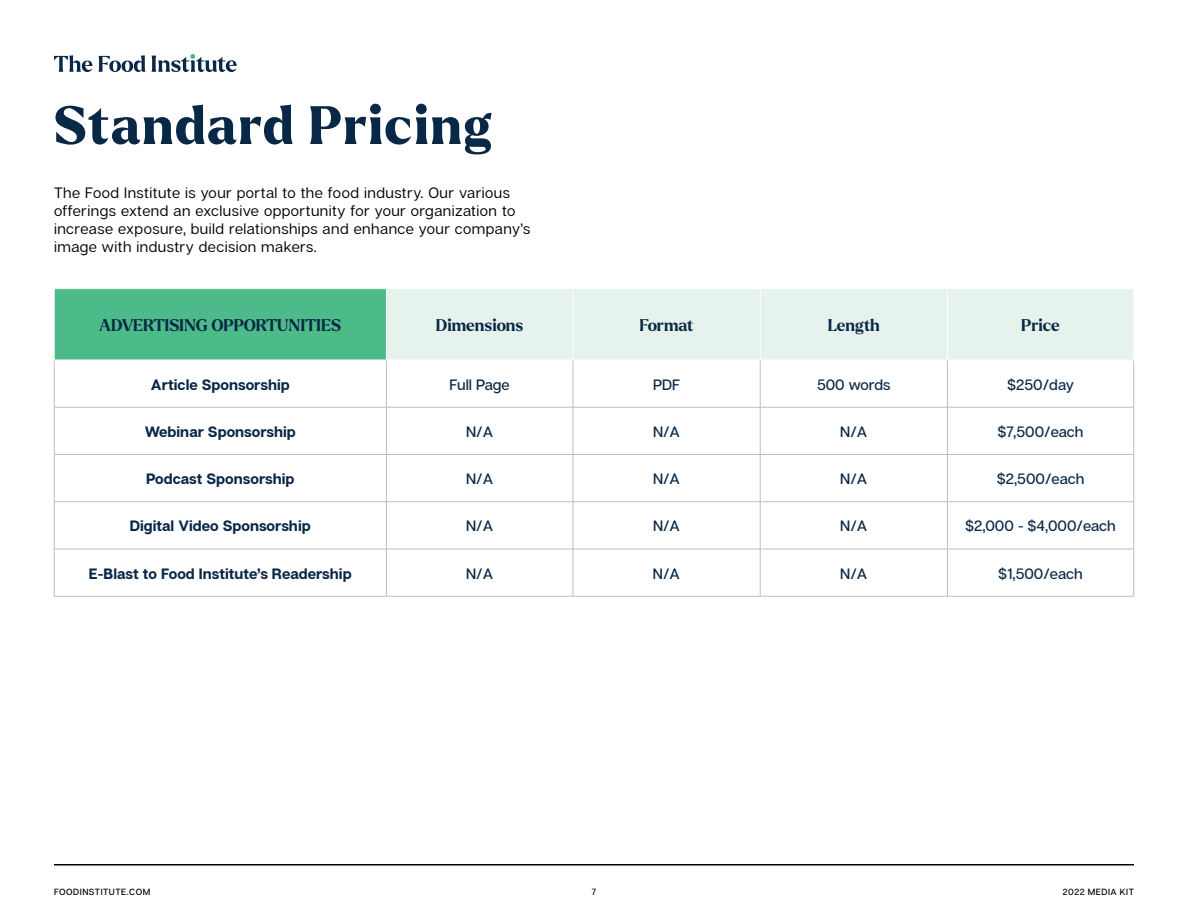
<style>
.page{position:relative;width:1188px;height:918px;background:#fff}
.page>*{position:absolute;margin:0;border:0;box-sizing:border-box;transform-origin:0 0}
.t1{font:800 52.5px "Larken";letter-spacing:.03em;color:#092746}
.t2{font:700 16.5px "Larken";color:#092746}
.t3{font:15px/18px "Articulat CF";letter-spacing:.03em;color:#000}
.t4{font:500 15px "Articulat CF";color:#092746}
.t5{font:700 15px "Articulat CF";color:#092746}
.t6{font:500 9px "Articulat CF";letter-spacing:.055em;color:#000}
</style>
<div class="page">
<hr style="left:54px;top:864px;width:1080px;height:2px;background:#000">
<svg style="left:54px;top:55px;width:38px;height:17px"></svg>
<svg style="left:98px;top:55px;width:47px;height:17px"></svg>
<svg style="left:152px;top:54px;width:85px;height:18px"></svg>
<div style="left:54px;top:289px;width:332px;height:71px;background:#4cbb89"></div>
<div style="left:387px;top:289px;width:746px;height:71px;background:#e5f3ec"></div>
<hr style="left:573px;top:360px;width:1px;height:47px;background:#bcbdbf">
<hr style="left:760px;top:360px;width:1px;height:47px;background:#bcbdbf">
<hr style="left:947px;top:360px;width:1px;height:47px;background:#bcbdbf">
<hr style="left:1134px;top:360px;width:1px;height:47px;background:#bcbdbf">
<hr style="left:386px;top:407px;width:187px;height:1px;background:#bcbdbf">
<hr style="left:386px;top:407px;width:1px;height:47px;background:#bcbdbf">
<hr style="left:573px;top:407px;width:187px;height:1px;background:#bcbdbf">
<hr style="left:573px;top:407px;width:1px;height:47px;background:#bcbdbf">
<hr style="left:760px;top:407px;width:187px;height:1px;background:#bcbdbf">
<hr style="left:760px;top:407px;width:1px;height:47px;background:#bcbdbf">
<hr style="left:947px;top:407px;width:187px;height:1px;background:#bcbdbf">
<hr style="left:947px;top:407px;width:1px;height:47px;background:#bcbdbf">
<hr style="left:1134px;top:407px;width:1px;height:47px;background:#bcbdbf">
<hr style="left:54px;top:454px;width:332px;height:1px;background:#bcbdbf">
<hr style="left:386px;top:454px;width:187px;height:1px;background:#bcbdbf">
<hr style="left:386px;top:455px;width:1px;height:47px;background:#bcbdbf">
<hr style="left:573px;top:454px;width:187px;height:1px;background:#bcbdbf">
<hr style="left:573px;top:455px;width:1px;height:47px;background:#bcbdbf">
<hr style="left:760px;top:454px;width:187px;height:1px;background:#bcbdbf">
<hr style="left:760px;top:455px;width:1px;height:47px;background:#bcbdbf">
<hr style="left:947px;top:454px;width:187px;height:1px;background:#bcbdbf">
<hr style="left:947px;top:455px;width:1px;height:47px;background:#bcbdbf">
<hr style="left:1134px;top:455px;width:1px;height:47px;background:#bcbdbf">
<hr style="left:54px;top:501px;width:332px;height:1px;background:#bcbdbf">
<hr style="left:386px;top:501px;width:187px;height:1px;background:#bcbdbf">
<hr style="left:386px;top:502px;width:1px;height:47px;background:#bcbdbf">
<hr style="left:573px;top:501px;width:187px;height:1px;background:#bcbdbf">
<hr style="left:573px;top:502px;width:1px;height:47px;background:#bcbdbf">
<hr style="left:760px;top:501px;width:187px;height:1px;background:#bcbdbf">
<hr style="left:760px;top:502px;width:1px;height:47px;background:#bcbdbf">
<hr style="left:947px;top:501px;width:187px;height:1px;background:#bcbdbf">
<hr style="left:947px;top:502px;width:1px;height:47px;background:#bcbdbf">
<hr style="left:1134px;top:502px;width:1px;height:47px;background:#bcbdbf">
<hr style="left:54px;top:549px;width:332px;height:1px;background:#bcbdbf">
<hr style="left:386px;top:549px;width:187px;height:1px;background:#bcbdbf">
<hr style="left:386px;top:549px;width:1px;height:47px;background:#bcbdbf">
<hr style="left:573px;top:549px;width:187px;height:1px;background:#bcbdbf">
<hr style="left:573px;top:549px;width:1px;height:47px;background:#bcbdbf">
<hr style="left:760px;top:549px;width:187px;height:1px;background:#bcbdbf">
<hr style="left:760px;top:549px;width:1px;height:47px;background:#bcbdbf">
<hr style="left:947px;top:549px;width:187px;height:1px;background:#bcbdbf">
<hr style="left:947px;top:549px;width:1px;height:47px;background:#bcbdbf">
<hr style="left:1134px;top:549px;width:1px;height:47px;background:#bcbdbf">
<hr style="left:54px;top:596px;width:332px;height:1px;background:#bcbdbf">
<hr style="left:386px;top:596px;width:187px;height:1px;background:#bcbdbf">
<hr style="left:573px;top:596px;width:187px;height:1px;background:#bcbdbf">
<hr style="left:760px;top:596px;width:187px;height:1px;background:#bcbdbf">
<hr style="left:947px;top:596px;width:187px;height:1px;background:#bcbdbf">
<hr style="left:386px;top:360px;width:1px;height:47px;background:#bcbdbf">
<hr style="left:54px;top:407px;width:332px;height:1px;background:#bcbdbf">
<hr style="left:54px;top:360px;width:1px;height:47px;background:#bcbdbf">
<hr style="left:54px;top:407px;width:1px;height:47px;background:#bcbdbf">
<hr style="left:54px;top:455px;width:1px;height:47px;background:#bcbdbf">
<hr style="left:54px;top:502px;width:1px;height:47px;background:#bcbdbf">
<hr style="left:54px;top:549px;width:1px;height:47px;background:#bcbdbf">
<hr style="left:54px;top:289px;width:1px;height:71px;background:#fff">
<hr style="left:573px;top:289px;width:1px;height:71px;background:#fff">
<hr style="left:760px;top:289px;width:1px;height:71px;background:#fff">
<hr style="left:947px;top:289px;width:1px;height:71px;background:#fff">
<hr style="left:54px;top:360px;width:332px;height:1px;background:#fff">
<hr style="left:386px;top:360px;width:187px;height:1px;background:#fff">
<hr style="left:573px;top:360px;width:187px;height:1px;background:#fff">
<hr style="left:760px;top:360px;width:187px;height:1px;background:#fff">
<hr style="left:947px;top:360px;width:187px;height:1px;background:#fff">
<h1 class="t1" style="left:54px;top:91px;width:439px">Standard Pricing</h1>
<p class="t3" style="left:54px;top:184px;width:478px">The Food Institute is your portal to the food industry. Our various offerings extend an exclusive opportunity for your organization to increase exposure, build relationships and enhance your company’s image with industry decision makers.</p>
<p class="t2" style="left:100px;top:315px;width:243px">ADVERTISING OPPORTUNITIES</p>
<p class="t2" style="left:436px;top:315px;width:89px">Dimensions</p>
<p class="t2" style="left:640px;top:315px;width:56px">Format</p>
<p class="t2" style="left:828px;top:315px;width:54px">Length</p>
<p class="t2" style="left:1021px;top:315px;width:40px">Price</p>
<p class="t5" style="left:151px;top:375px;width:140px">Article Sponsorship</p>
<p class="t4" style="left:450px;top:376px;width:62px">Full Page</p>
<p class="t4" style="left:653px;top:376px;width:29px">PDF</p>
<p class="t4" style="left:817px;top:376px;width:75px">500 words</p>
<p class="t4" style="left:1007px;top:376px;width:68px">$250/day</p>
<p class="t5" style="left:145px;top:422px;width:153px">Webinar Sponsorship</p>
<p class="t4" style="left:466px;top:423px;width:29px">N/A</p>
<p class="t4" style="left:653px;top:423px;width:29px">N/A</p>
<p class="t4" style="left:840px;top:423px;width:29px">N/A</p>
<p class="t4" style="left:998px;top:423px;width:87px">$7,500/each</p>
<p class="t5" style="left:146px;top:470px;width:150px">Podcast Sponsorship</p>
<p class="t4" style="left:466px;top:470px;width:29px">N/A</p>
<p class="t4" style="left:653px;top:470px;width:29px">N/A</p>
<p class="t4" style="left:840px;top:470px;width:29px">N/A</p>
<p class="t4" style="left:997px;top:470px;width:89px">$2,500/each</p>
<p class="t5" style="left:130px;top:517px;width:182px">Digital Video Sponsorship</p>
<p class="t4" style="left:466px;top:517px;width:29px">N/A</p>
<p class="t4" style="left:653px;top:517px;width:29px">N/A</p>
<p class="t4" style="left:840px;top:517px;width:29px">N/A</p>
<p class="t4" style="left:965px;top:517px;width:152px">$2,000 - $4,000/each</p>
<p class="t5" style="left:89px;top:564px;width:264px">E-Blast to Food Institute’s Readership</p>
<p class="t4" style="left:466px;top:565px;width:29px">N/A</p>
<p class="t4" style="left:653px;top:565px;width:29px">N/A</p>
<p class="t4" style="left:840px;top:565px;width:29px">N/A</p>
<p class="t4" style="left:998px;top:565px;width:86px">$1,500/each</p>
<p class="t6" style="left:54px;top:886px;width:98px">FOODINSTITUTE.COM</p>
<p class="t6" style="left:592px;top:886px;width:6px">7</p>
<p class="t6" style="left:1063px;top:886px;width:73px">2022 MEDIA KIT</p>
</div>
